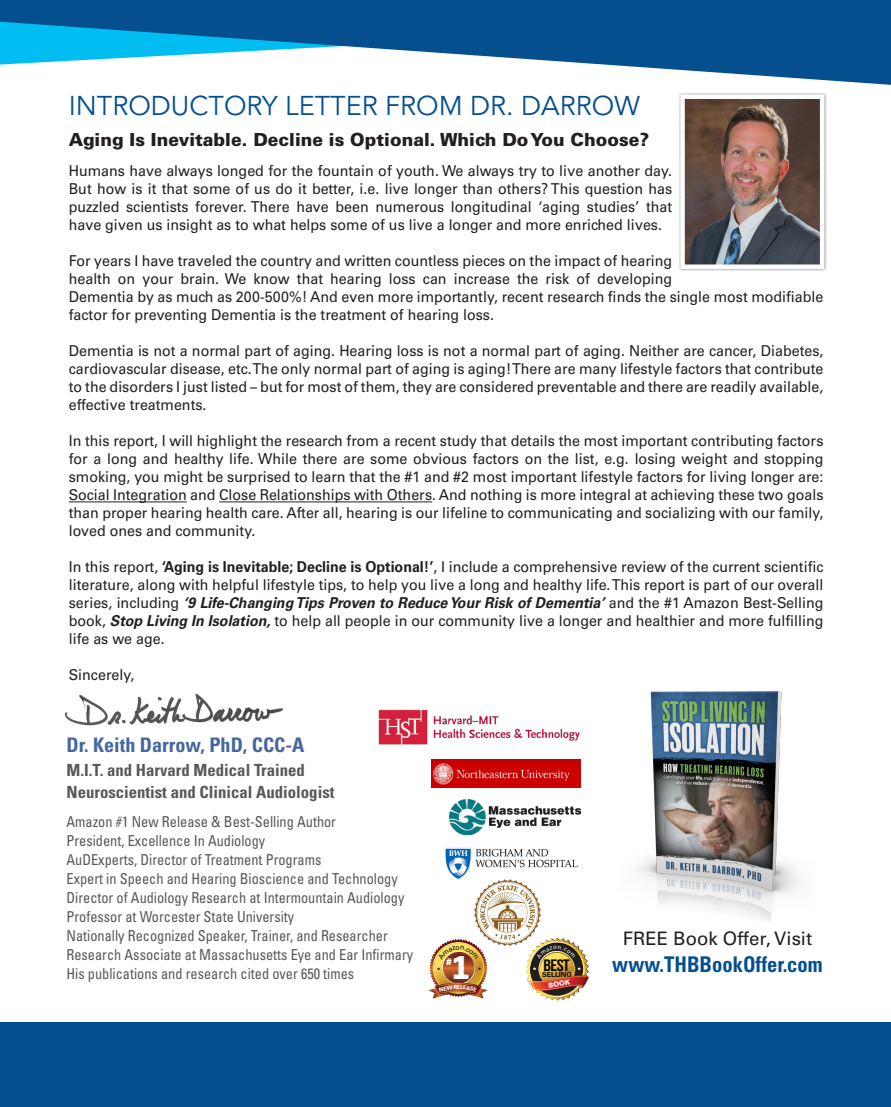
<style>
.page{position:relative;width:891px;height:1107px;background:#fff}
.page>*{position:absolute;margin:0;border:0;box-sizing:border-box;transform-origin:0 0}
.t1{font:700 30.9px "Neo Tech Std";color:#fff}
.t2{font:27px "Avenir LT Pro";color:#064f8f}
.t3{font:700 condensed 21.6px "Univers LT Std";color:#064f8f;scale:.95 1}
.t4{font:700 condensed 20.1px "Univers LT Std";color:#45679f}
.t5{font:18.6px "Univers LT Std";color:#231f20}
.t6{font:900 18px "Univers LT Std";color:#231f20}
.t7{font:700 condensed 16.8px "Univers LT Std";color:#57585a}
.t8{font:16.5px "Bebas Neue";color:#040503;scale:1.13 1}
.t9{font:15px/18px "Univers LT Std";color:#231f20;text-align:justify;scale:.95 1}
.t10{font:condensed 15px "Univers LT Std";color:#57585a;scale:.95 1}
.t11{font:900 9.6px "Univers LT Std";color:#fff}
.t12{font:700 7.05px "Univers LT Std";color:#040503}
.t13{font:900 7.05px "Univers LT Std";color:#fff}
.t14{font:700 condensed 5.55px "Univers LT Std";color:#fff;scale:1.24 1}
.s1{font-weight:700}
.s2{font-weight:700;font-style:italic}
</style>
<div class="page">
<div style="left:0;top:1022px;width:891px;height:85px;background:#064f8f"></div>
<svg style="left:0;top:0;width:891px;height:85px;fill:#064f8f"></svg>
<hr style="left:69px;top:502px;width:118px;height:1px;background:#231f20">
<hr style="left:219px;top:502px;width:213px;height:1px;background:#231f20">
<div style="left:678px;top:92px;width:149px;height:179px;background:#231f20;opacity:.5"></div>
<img style="left:685px;top:100px;width:134px;height:164px">
<div style="left:680px;top:95px;width:144px;height:174px;border:4px solid #fff"></div>
<img style="left:64px;top:693px;width:220px;height:33px">
<img style="left:444px;top:847px;width:134px;height:33px">
<img style="left:431px;top:760px;width:149px;height:27px">
<img style="left:379px;top:710px;width:201px;height:34px">
<img style="left:450px;top:799px;width:130px;height:36px">
<img style="left:474px;top:879px;width:66px;height:66px">
<img style="left:639px;top:690px;width:161px;height:231px">
<img style="left:429px;top:939px;width:59px;height:60px">
<img style="left:526px;top:938px;width:63px;height:63px">
<p class="t2" style="left:69px;top:90px;width:573px">INTRODUCTORY LETTER FROM DR. DARROW</p>
<p class="t6" style="left:69px;top:129px;width:582px">Aging Is Inevitable. Decline is Optional. Which Do You Choose?</p>
<p class="t9" style="left:69px;top:162px;width:637px">Humans have always longed for the fountain of youth. We always try to live another day.<br>But how is it that some of us do it better, i.e. live longer than others? This question has puzzled scientists forever. There have been numerous longitudinal ‘aging studies’ that have given us insight as to what helps some of us live a longer and more enriched lives.</p>
<p class="t9" style="left:69px;top:252px;width:796px;text-align:left">For years I have traveled the country and written countless pieces on the impact of hearing<br>health on your brain. We know that hearing loss can increase the risk of developing<br>Dementia by as much as 200-500%! And even more importantly, recent research finds the single most modifiable factor for preventing Dementia is the treatment of hearing loss.</p>
<p class="t9" style="left:69px;top:342px;width:796px">Dementia is not a normal part of aging. Hearing loss is not a normal part of aging. Neither are cancer, Diabetes, cardiovascular disease, etc. The only normal part of aging is aging! There are many lifestyle factors that contribute to the disorders I just listed – but for most of them, they are considered preventable and there are readily available, effective treatments.</p>
<p class="t9" style="left:69px;top:432px;width:796px">In this report, I will highlight the research from a recent study that details the most important contributing factors for a long and healthy life. While there are some obvious factors on the list, e.g. losing weight and stopping smoking, you might be surprised to learn that the #1 and #2 most important lifestyle factors for living longer are:<br>Social Integration and Close Relationships with Others. And nothing is more integral at achieving these two goals than proper hearing health care. After all, hearing is our lifeline to communicating and socializing with our family, loved ones and community.</p>
<p class="t9" style="left:69px;top:558px;width:796px">In this report, <span class="s1">‘Aging is Inevitable; Decline is Optional!’</span>, I include a comprehensive review of the current scientific literature, along with helpful lifestyle tips, to help you live a long and healthy life. This report is part of our overall series, including <span class="s2">‘9 Life-Changing Tips Proven to Reduce Your Risk of Dementia’</span> and the #1 Amazon Best-Selling book, <span class="s2">Stop Living In Isolation,</span> to help all people in our community live a longer and healthier and more fulfilling life as we age.</p>
<p class="t9" style="left:69px;top:666px;width:71px">Sincerely,</p>
<p class="t4" style="left:67px;top:732px;width:239px">Dr. Keith Darrow, PhD, CCC-A</p>
<p class="t7" style="left:67px;top:759px;width:240px">M.I.T. and Harvard Medical Trained</p>
<p class="t7" style="left:67px;top:782px;width:269px">Neuroscientist and Clinical Audiologist</p>
<p class="t10" style="left:67px;top:812px;width:285px">Amazon #1 New Release &amp; Best-Selling Author</p>
<p class="t10" style="left:67px;top:831px;width:211px">President, Excellence In Audiology</p>
<p class="t10" style="left:67px;top:850px;width:270px">AuDExperts, Director of Treatment Programs</p>
<p class="t10" style="left:67px;top:869px;width:350px">Expert in Speech and Hearing Bioscience and Technology</p>
<p class="t10" style="left:67px;top:888px;width:357px">Director of Audiology Research at Intermountain Audiology</p>
<p class="t10" style="left:67px;top:907px;width:241px">Professor at Worcester State University</p>
<p class="t10" style="left:67px;top:926px;width:340px">Nationally Recognized Speaker, Trainer, and Researcher</p>
<p class="t10" style="left:67px;top:945px;width:366px">Research Associate at Massachusetts Eye and Ear Infirmary</p>
<p class="t10" style="left:67px;top:964px;width:304px">His publications and research cited over 650 times</p>
<p class="t1" style="left:451px;top:948px;width:21px">1</p>
<p class="t11" style="left:446px;top:956px;width:8px">#</p>
<p class="t14" style="left:457px;top:984px;width:4px">E</p>
<p class="t8" style="left:544px;top:956px;width:25px">BEST</p>
<p class="t12" style="left:542px;top:970px;width:31px">SELLING</p>
<p class="t13" style="left:548px;top:981px;width:24px;rotate:-9deg">BOOK</p>
<p class="t5" style="left:623px;top:928px;width:191px">FREE Book Offer, Visit</p>
<p class="t3" style="left:612px;top:951px;width:223px">www.THBBookOffer.com</p>
</div>
